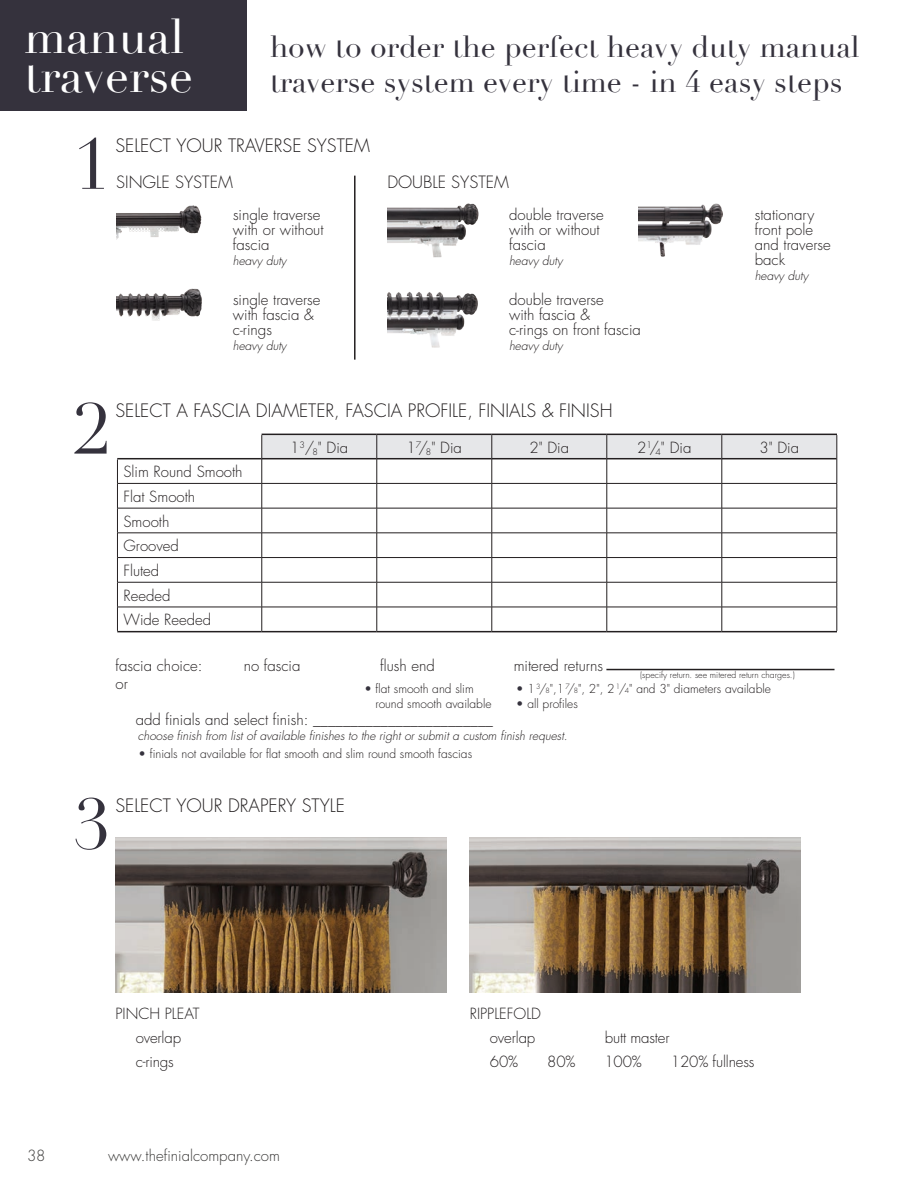
<style>
.page{position:relative;width:918px;height:1188px;background:#fff}
.page>*{position:absolute;margin:0;border:0;box-sizing:border-box;transform-origin:0 0}
.t1{font:70.5px "Didot";color:#35323d}
.t2{font:48px "Didot";color:#fff}
.t3{font:30px/34.5px "Didot";color:#35323d}
.t4{font:300 18px "Futura Std";color:#231f20}
.t5{font:300 16.5px "Futura Std";color:#231f20}
.t6{font:300 15px/15px "Futura Std";color:#231f20}
.t7{font:300 15px "Futura Std";color:#3a3938}
.Opening_Description{font:300 12px/15px "Futura Std";color:#231f20}
.t8{font:italic 300 12px "Futura Std";color:#231f20}
.t9{font:300 8.7px "Futura Std";color:#231f20}
.s1{color:#35323d}
.s2{font-size:7.05px}
</style>
<div class="page">
<div style="left:0;top:0;width:246px;height:111px;background:#35323d"></div>
<hr style="left:606px;top:669px;width:229px;height:1px;background:#231f20">
<hr style="left:117px;top:458px;width:145px;height:1px;background:#231f20">
<hr style="left:117px;top:483px;width:145px;height:1px;background:#231f20">
<hr style="left:117px;top:508px;width:145px;height:1px;background:#231f20">
<hr style="left:117px;top:533px;width:145px;height:1px;background:#231f20">
<hr style="left:117px;top:557px;width:145px;height:1px;background:#231f20">
<hr style="left:117px;top:582px;width:145px;height:1px;background:#231f20">
<hr style="left:117px;top:607px;width:145px;height:1px;background:#231f20">
<svg style="left:117px;top:459px;width:1px;height:172px"></svg>
<svg style="left:262px;top:434px;width:576px;height:197px"></svg>
<hr style="left:117px;top:631px;width:145px;height:1px;background:#231f20">
<hr style="left:262px;top:631px;width:115px;height:1px;background:#231f20">
<hr style="left:377px;top:631px;width:115px;height:1px;background:#231f20">
<hr style="left:492px;top:631px;width:115px;height:1px;background:#231f20">
<hr style="left:607px;top:631px;width:115px;height:1px;background:#231f20">
<hr style="left:722px;top:631px;width:115px;height:1px;background:#231f20">
<hr style="left:354px;top:176px;width:2px;height:184px;background:#231f20">
<img style="left:116px;top:205px;width:86px;height:35px">
<img style="left:116px;top:288px;width:86px;height:33px">
<img style="left:639px;top:203px;width:84px;height:54px">
<img style="left:387px;top:203px;width:92px;height:55px">
<img style="left:387px;top:292px;width:91px;height:56px">
<img style="left:470px;top:837px;width:330px;height:156px">
<img style="left:116px;top:837px;width:330px;height:156px">
<p class="t2" style="left:24px;top:7px;width:161px">manual</p>
<p class="t2" style="left:24px;top:46px;width:170px">traverse</p>
<p class="t3" style="left:270px;top:30px;width:591px">how to order the perfect heavy duty manual traverse system every time - in 4 easy steps</p>
<p class="t1" style="left:74px;top:122px;width:38px">1</p>
<p class="t4" style="left:116px;top:135px;width:256px">SELECT YOUR TRAVERSE SYSTEM</p>
<p class="t5" style="left:116px;top:172px;width:118px">SINGLE SYSTEM</p>
<p class="t5" style="left:387px;top:172px;width:123px">DOUBLE SYSTEM</p>
<p class="t6" style="left:214px;top:208px;width:108px">□ single traverse</p>
<p class="t6" style="left:233px;top:223px;width:92px">with or without</p>
<p class="t6" style="left:233px;top:238px;width:38px">fascia</p>
<p class="t8" style="left:233px;top:254px;width:55px">heavy duty</p>
<p class="t6" style="left:214px;top:292px;width:108px">□ single traverse</p>
<p class="t6" style="left:233px;top:307px;width:82px">with fascia &amp; c-rings</p>
<p class="t8" style="left:233px;top:338px;width:55px">heavy duty</p>
<p class="t6" style="left:490px;top:208px;width:115px">□ double traverse</p>
<p class="t6" style="left:509px;top:223px;width:92px">with or without</p>
<p class="t6" style="left:509px;top:238px;width:38px">fascia</p>
<p class="t8" style="left:509px;top:254px;width:55px">heavy duty</p>
<p class="t6" style="left:490px;top:292px;width:115px">□ double traverse</p>
<p class="t6" style="left:509px;top:307px;width:133px">with fascia &amp;<br>c-rings on front fascia</p>
<p class="t8" style="left:509px;top:338px;width:55px">heavy duty</p>
<p class="t6" style="left:736px;top:208px;width:80px">□ stationary</p>
<p class="t6" style="left:755px;top:223px;width:60px">front pole</p>
<p class="t6" style="left:755px;top:238px;width:78px">and traverse</p>
<p class="t6" style="left:755px;top:253px;width:32px">back</p>
<p class="t8" style="left:755px;top:269px;width:55px">heavy duty</p>
<p class="t1" style="left:74px;top:387px;width:38px">2</p>
<p class="t4" style="left:116px;top:399px;width:499px">SELECT A FASCIA DIAMETER, FASCIA PROFILE, FINIALS &amp; FINISH</p>
<p class="t6" style="left:123px;top:465px;width:121px">Slim Round Smooth</p>
<p class="t6" style="left:123px;top:489px;width:73px">Flat Smooth</p>
<p class="t6" style="left:123px;top:514px;width:47px">Smooth</p>
<p class="t6" style="left:123px;top:539px;width:57px">Grooved</p>
<p class="t6" style="left:123px;top:563px;width:37px">Fluted</p>
<p class="t6" style="left:123px;top:588px;width:49px">Reeded</p>
<p class="t6" style="left:123px;top:613px;width:89px">Wide Reeded</p>
<p class="t6" style="left:290px;top:440px;width:60px">1<sup>3</sup>/<sub>8</sub>" Dia</p>
<p class="t6" style="left:407px;top:440px;width:57px">1<sup>7</sup>/<sub>8</sub>" Dia</p>
<p class="t6" style="left:529px;top:440px;width:41px">2" Dia</p>
<p class="t6" style="left:637px;top:440px;width:56px">2<sup>1</sup>/<sub>4</sub>" Dia</p>
<p class="t6" style="left:759px;top:440px;width:41px">3" Dia</p>
<p class="t6" style="left:116px;top:659px;width:89px">fascia choice:</p>
<p class="t6" style="left:244px;top:659px;width:58px">no fascia</p>
<p class="t6" style="left:380px;top:659px;width:56px">flush end</p>
<p class="t6" style="left:514px;top:659px;width:91px">mitered returns</p>
<p class="t9" style="left:640px;top:669px;width:156px">(specify return. see mitered return charges.)</p>
<p class="t6" style="left:116px;top:677px;width:14px">or</p>
<p class="Opening_Description" style="left:375px;top:682px;width:118px;text-indent:-11px"><span class="s1">•</span> flat smooth and slim round smooth available</p>
<p class="Opening_Description" style="left:139px;top:746px;width:335px"><span class="s1">•</span> finials not available for flat smooth and slim round smooth fascias</p>
<p class="Opening_Description" style="left:516px;top:682px;width:256px"><span class="s1">•</span> 1 <sup>3</sup>/<span class="s2">8</span>",1 <sup>7</sup>/<span class="s2">8</span>", 2", 2 <sup>1</sup>/<span class="s2">4</span>" and 3" diameters available</p>
<p class="Opening_Description" style="left:516px;top:697px;width:63px"><span class="s1">•</span> all profiles</p>
<p class="t6" style="left:136px;top:713px;width:359px">add finials and select finish: ________________________</p>
<p class="t8" style="left:138px;top:728px;width:431px">choose finish from list of available finishes to the right or submit a custom finish request.</p>
<p class="t1" style="left:74px;top:782px;width:38px">3</p>
<p class="t4" style="left:116px;top:795px;width:231px">SELECT YOUR DRAPERY STYLE</p>
<p class="t6" style="left:116px;top:1007px;width:86px">PINCH PLEAT</p>
<p class="t6" style="left:136px;top:1031px;width:47px">overlap</p>
<p class="t6" style="left:136px;top:1055px;width:40px">c-rings</p>
<p class="t6" style="left:470px;top:1007px;width:73px">RIPPLEFOLD</p>
<p class="t6" style="left:490px;top:1031px;width:47px">overlap</p>
<p class="t6" style="left:605px;top:1031px;width:66px">butt master</p>
<p class="t6" style="left:490px;top:1055px;width:30px">60%</p>
<p class="t6" style="left:547px;top:1055px;width:30px">80%</p>
<p class="t6" style="left:604px;top:1055px;width:39px">100%</p>
<p class="t6" style="left:671px;top:1055px;width:85px">120% fullness</p>
<p class="t7" style="left:27px;top:1147px;width:20px">38</p>
<p class="t7" style="left:108px;top:1147px;width:174px">www.thefinialcompany.com</p>
</div>
